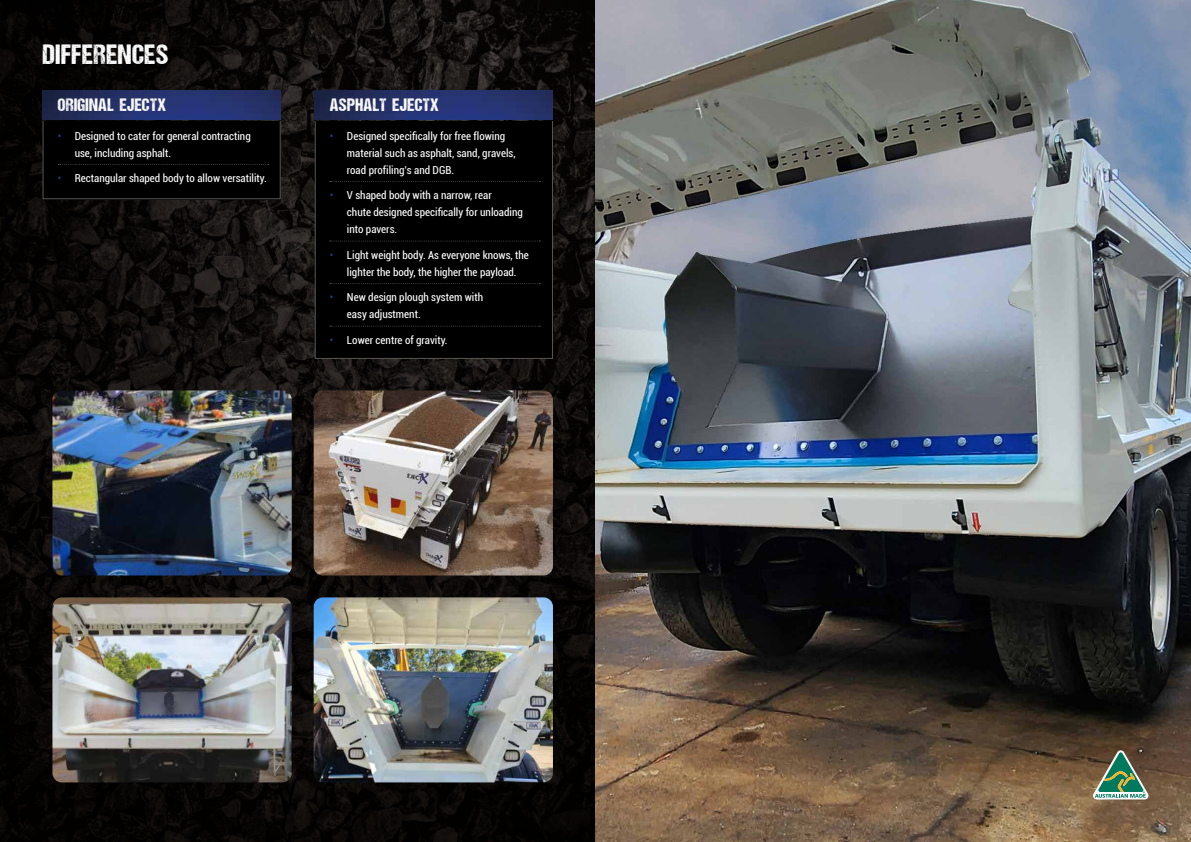
<style>
.page{position:relative;width:1191px;height:842px;background:#fff}
.page>*{position:absolute;margin:0;border:0;box-sizing:border-box;transform-origin:0 0}
.t1{font:28px "DCC Ash";letter-spacing:.02em;color:#fff}
.t2{font:18px "DCC Ash";letter-spacing:.02em;color:#fff}
.t3{font:condensed 11px/17px "Roboto";color:#fff}
.s1{color:#243c8d}
</style>
<div class="page">
<img style="left:0;top:0;width:1191px;height:842px">
<div style="left:43px;top:121px;width:237px;height:78px;background:#000"></div>
<div style="left:315px;top:121px;width:237px;height:238px;background:#000"></div>
<div style="left:43px;top:120px;width:238px;height:79px;border:1px solid #575756"></div>
<div style="left:315px;top:120px;width:238px;height:239px;border:1px solid #575756"></div>
<img style="left:43px;top:91px;width:238px;height:28px">
<img style="left:315px;top:91px;width:238px;height:28px">
<svg style="left:58px;top:164px;width:211px;height:1px"></svg>
<svg style="left:330px;top:181px;width:210px;height:1px"></svg>
<svg style="left:330px;top:241px;width:210px;height:1px"></svg>
<svg style="left:330px;top:283px;width:210px;height:1px"></svg>
<svg style="left:330px;top:326px;width:210px;height:1px"></svg>
<img style="left:52px;top:390px;width:240px;height:185px">
<img style="left:52px;top:597px;width:240px;height:185px">
<img style="left:314px;top:597px;width:239px;height:185px">
<img style="left:314px;top:390px;width:239px;height:185px">
<svg style="left:1093px;top:750px;width:55px;height:49px;background:#658066"></svg>
<h1 class="t1" style="left:43px;top:39px;width:127px">DIFFERENCES</h1>
<h2 class="t2" style="left:58px;top:95px;width:110px">ORIGINAL EJECTX</h2>
<h2 class="t2" style="left:330px;top:95px;width:110px">ASPHALT EJECTX</h2>
<p class="t3" style="left:75px;top:127px;width:177px;text-indent:-17px"><span class="s1">•</span> Designed to cater for general contracting use, including asphalt.</p>
<p class="t3" style="left:58px;top:169px;width:211px"><span class="s1">•</span> Rectangular shaped body to allow versatility.</p>
<p class="t3" style="left:347px;top:127px;width:170px;text-indent:-17px"><span class="s1">•</span> Designed specifically for free flowing material such as asphalt, sand, gravels, road profiling’s and DGB.</p>
<p class="t3" style="left:347px;top:186px;width:177px;text-indent:-17px"><span class="s1">•</span> V shaped body with a narrow, rear<br>chute designed specifically for unloading into pavers.</p>
<p class="t3" style="left:330px;top:246px;width:200px;text-align:center"><span class="s1">•</span> Light weight body. As everyone knows, the lighter the body, the higher the payload.</p>
<p class="t3" style="left:347px;top:288px;width:138px;text-indent:-17px"><span class="s1">•</span> New design plough system with easy adjustment.</p>
<p class="t3" style="left:330px;top:331px;width:119px"><span class="s1">•</span> Lower centre of gravity.</p>
</div>
